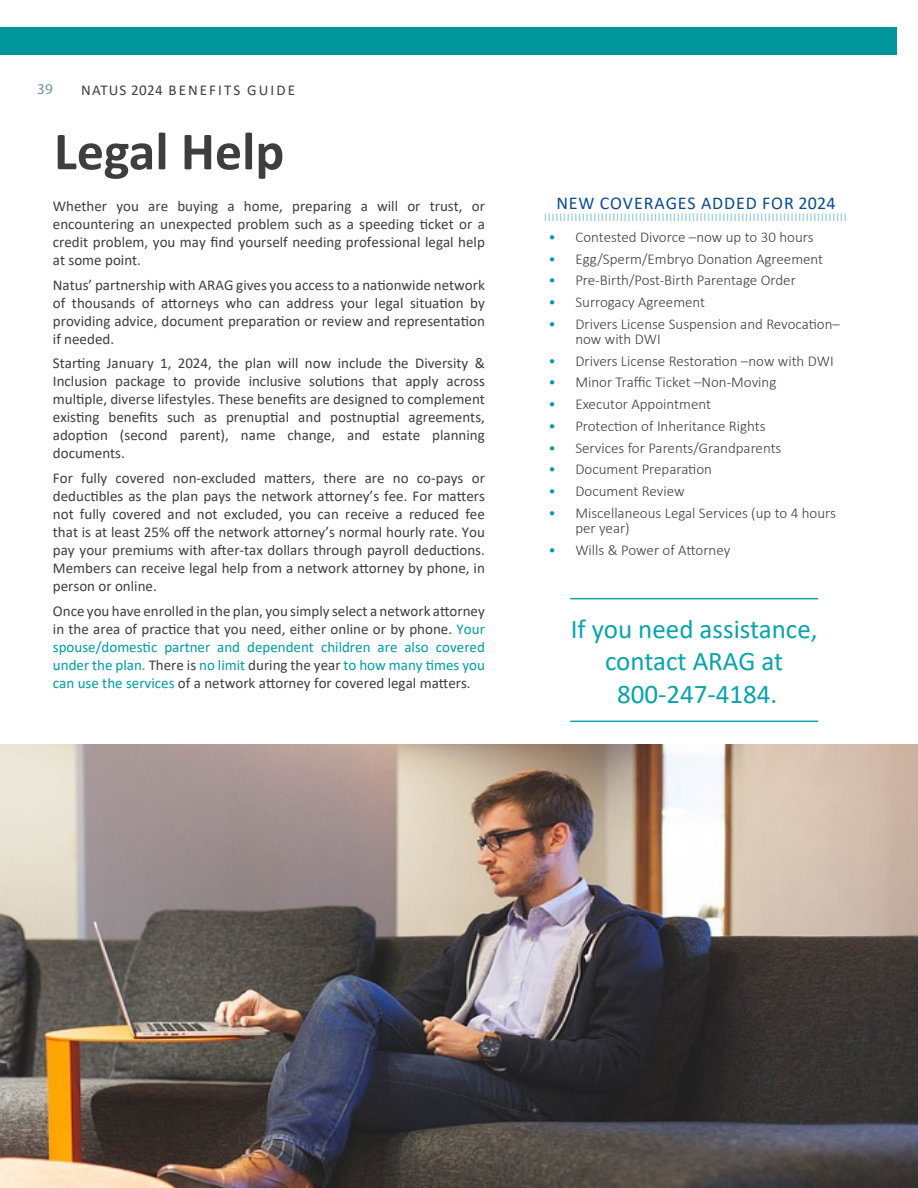
<style>
.page{position:relative;width:918px;height:1188px;background:#fff}
.page>*{position:absolute;margin:0;border:0;box-sizing:border-box;transform-origin:0 0}
.Natus_-_Page_Header{font:700 54px "Calibri";color:#3e3e3f}
.A_-_SubHeader_-_TOC{font:27px/32.4px "Calibri";color:#09a4aa;text-align:center}
.A_-_List_Bulleted{font:18px "Calibri";letter-spacing:.05em;color:#0b4c8c}
.A_-_Body_Text{font:15px/18px "Calibri";color:#3e3e3f;text-align:justify}
.A_-_Table_-_Body_Tex{font:300 15px/15px "Calibri";color:#3e3e3f}
.A_-_Body_Text-2{font:15px "Calibri";letter-spacing:.14em;color:#3e3e3f}
.t1{font:15px "Myriad Pro";color:#7491a1}
.s1{color:#009ca3}
</style>
<div class="page">
<div style="left:0;top:28px;width:897px;height:1093px;background:#00959a"></div>
<div style="left:0;top:55px;width:918px;height:1078px;background:#fff"></div>
<hr style="left:570px;top:598px;width:248px;height:1px;background:#09a4aa">
<hr style="left:570px;top:721px;width:248px;height:1px;background:#09a4aa">
<img style="left:0;top:745px;width:918px;height:443px">
<svg style="left:545px;top:213px;width:301px;height:8px"></svg>
<p class="t1" style="left:37px;top:80px;width:17px">39</p>
<p class="A_-_Body_Text-2" style="left:81px;top:79px;width:215px">NATUS 2024 BENEFITS GUIDE</p>
<p class="Natus_-_Page_Header" style="left:54px;top:113px;width:232px">Legal Help</p>
<p class="A_-_Body_Text" style="left:53px;top:196px;width:433px">Whether you are buying a home, preparing a will or trust, or encountering an unexpected problem such as a speeding ticket or a credit problem, you may find yourself needing professional legal help at some point.</p>
<p class="A_-_Body_Text" style="left:53px;top:275px;width:434px">Natus’ partnership with ARAG gives you access to a nationwide network of thousands of attorneys who can address your legal situation by providing advice, document preparation or review and representation if needed.</p>
<p class="A_-_Body_Text" style="left:53px;top:354px;width:434px">Starting January 1, 2024, the plan will now include the Diversity &amp; Inclusion package to provide inclusive solutions that apply across multiple, diverse lifestyles. These benefits are designed to complement existing benefits such as prenuptial and postnuptial agreements, adoption (second parent), name change, and estate planning documents.</p>
<p class="A_-_Body_Text" style="left:53px;top:469px;width:434px">For fully covered non-excluded matters, there are no co-pays or deductibles as the plan pays the network attorney’s fee. For matters not fully covered and not excluded, you can receive a reduced fee that is at least 25% off the network attorney’s normal hourly rate. You pay your premiums with after-tax dollars through payroll deductions.<br>Members can receive legal help from a network attorney by phone, in person or online.</p>
<p class="A_-_Body_Text" style="left:53px;top:601px;width:434px">Once you have enrolled in the plan, you simply select a network attorney in the area of practice that you need, either online or by phone. <span class="s1">Your spouse/domestic partner and dependent children are also covered under the plan.</span> There is <span class="s1">no limit</span> during the year <span class="s1">to how many times you can use the services</span> of a network attorney for covered legal matters.</p>
<p class="A_-_List_Bulleted" style="left:556px;top:191px;width:281px">NEW COVERAGES ADDED FOR 2024</p>
<p class="A_-_Table_-_Body_Tex" style="left:548px;top:229px;width:267px"><span class="s1">•</span> Contested Divorce –now up to 30 hours</p>
<p class="A_-_Table_-_Body_Tex" style="left:548px;top:251px;width:276px"><span class="s1">•</span> Egg/Sperm/Embryo Donation Agreement</p>
<p class="A_-_Table_-_Body_Tex" style="left:548px;top:273px;width:249px"><span class="s1">•</span> Pre-Birth/Post-Birth Parentage Order</p>
<p class="A_-_Table_-_Body_Tex" style="left:548px;top:295px;width:158px"><span class="s1">•</span> Surrogacy Agreement</p>
<p class="A_-_Table_-_Body_Tex" style="left:575px;top:316px;width:266px;text-indent:-27px"><span class="s1">•</span> Drivers License Suspension and Revocation– now with DWI</p>
<p class="A_-_Table_-_Body_Tex" style="left:548px;top:353px;width:287px"><span class="s1">•</span> Drivers License Restoration –now with DWI</p>
<p class="A_-_Table_-_Body_Tex" style="left:548px;top:375px;width:230px"><span class="s1">•</span> Minor Traffic Ticket –Non-Moving</p>
<p class="A_-_Table_-_Body_Tex" style="left:548px;top:397px;width:164px"><span class="s1">•</span> Executor Appointment</p>
<p class="A_-_Table_-_Body_Tex" style="left:548px;top:418px;width:219px"><span class="s1">•</span> Protection of Inheritance Rights</p>
<p class="A_-_Table_-_Body_Tex" style="left:548px;top:440px;width:234px"><span class="s1">•</span> Services for Parents/Grandparents</p>
<p class="A_-_Table_-_Body_Tex" style="left:548px;top:462px;width:165px"><span class="s1">•</span> Document Preparation</p>
<p class="A_-_Table_-_Body_Tex" style="left:548px;top:484px;width:138px"><span class="s1">•</span> Document Review</p>
<p class="A_-_Table_-_Body_Tex" style="left:575px;top:505px;width:262px;text-indent:-27px"><span class="s1">•</span> Miscellaneous Legal Services (up to 4 hours per year)</p>
<p class="A_-_Table_-_Body_Tex" style="left:548px;top:542px;width:183px"><span class="s1">•</span> Wills &amp; Power of Attorney</p>
<p class="A_-_SubHeader_-_TOC" style="left:571px;top:612px;width:248px">If you need assistance, contact ARAG at</p>
<p class="A_-_SubHeader_-_TOC" style="left:617px;top:677px;width:162px">800-247-4184.</p>
</div>
